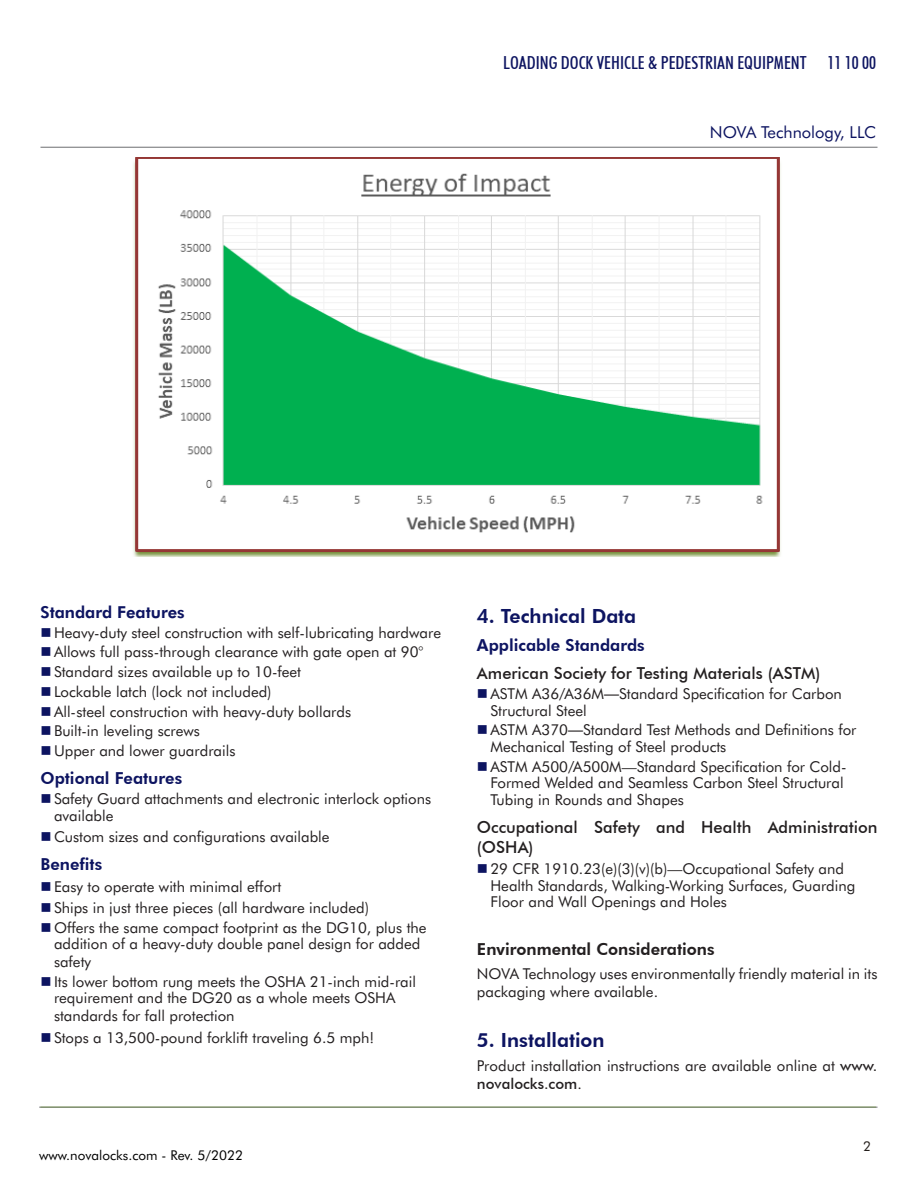
<style>
.page{position:relative;width:918px;height:1188px;background:#fff}
.page>*{position:absolute;margin:0;border:0;box-sizing:border-box;transform-origin:0 0}
._06_Square_Bullet{font:800 19.5px "Futura BT";color:#0d1461}
._01_Ten-Part_Header{font:800 19.5px "Futura BT";color:#0d1461}
.t1{font:500 condensed 18px "Futura BT";color:#0d1461}
._03_Subhead{font:500 16.5px/19.8px "Futura BT";color:#231f20}
._02_Subhead{font:800 16.5px "Futura BT";color:#0d1461}
._03_Subhead-2{font:800 16.5px "Futura BT";color:#231f20}
.t2{font:16.5px "Futura BT";color:#0d1461}
._06_Square_Bullet-2{font:700 16.5px "Futura BT";color:#0d1461}
._05_Body_Copy_01{font:15px/16.5px "Futura BT";color:#231f20}
.t3{font:13.5px "Futura BT";color:#000}
.t4{font:13.5px "Futura BT";color:#241e1b}
.s1{font-family:"Arial"}
.s2{font-weight:500}
</style>
<div class="page">
<hr style="left:40px;top:147px;width:838px;height:1px;background:#6c6d70">
<hr style="left:39px;top:1107px;width:838px;height:1px;background:#6c6d70">
<img style="left:133px;top:158px;width:648px;height:399px">
<p class="t1" style="left:503px;top:52px;width:374px">LOADING DOCK VEHICLE &amp; PEDESTRIAN EQUIPMENT 11 10 00</p>
<p class="t2" style="left:710px;top:121px;width:168px">NOVA Technology, LLC</p>
<p class="_06_Square_Bullet-2" style="left:40px;top:600px;width:146px">Standard Features</p>
<p class="_05_Body_Copy_01" style="left:54px;top:623px;width:389px">Heavy-duty steel construction with self-lubricating hardware</p>
<p class="_05_Body_Copy_01" style="left:54px;top:643px;width:371px">Allows full pass-through clearance with gate open at 90°</p>
<p class="_05_Body_Copy_01" style="left:54px;top:663px;width:249px">Standard sizes available up to 10-feet</p>
<p class="_05_Body_Copy_01" style="left:54px;top:683px;width:219px">Lockable latch (lock not included)</p>
<p class="_05_Body_Copy_01" style="left:54px;top:702px;width:299px">All-steel construction with heavy-duty bollards</p>
<p class="_05_Body_Copy_01" style="left:54px;top:722px;width:148px">Built-in leveling screws</p>
<p class="_05_Body_Copy_01" style="left:54px;top:742px;width:183px">Upper and lower guardrails</p>
<p class="_02_Subhead" style="left:40px;top:769px;width:143px">Optional Features</p>
<p class="_05_Body_Copy_01" style="left:54px;top:790px;width:379px">Safety Guard attachments and electronic interlock options available</p>
<p class="_05_Body_Copy_01" style="left:54px;top:828px;width:277px">Custom sizes and configurations available</p>
<p class="_02_Subhead" style="left:40px;top:854px;width:63px">Benefits</p>
<p class="_05_Body_Copy_01" style="left:54px;top:877px;width:229px">Easy to operate with minimal effort</p>
<p class="_05_Body_Copy_01" style="left:54px;top:899px;width:317px">Ships in just three pieces (all hardware included)</p>
<p class="_05_Body_Copy_01" style="left:54px;top:918px;width:374px">Offers the same compact footprint as the DG10, plus the addition of a heavy-duty double panel design for added</p>
<p class="_05_Body_Copy_01" style="left:54px;top:953px;width:39px">safety</p>
<p class="_05_Body_Copy_01" style="left:54px;top:973px;width:364px">Its lower bottom rung meets the OSHA 21-inch mid-rail requirement and the DG20 as a whole meets OSHA</p>
<p class="_05_Body_Copy_01" style="left:54px;top:1007px;width:182px">standards for fall protection</p>
<p class="_05_Body_Copy_01" style="left:54px;top:1028px;width:322px">Stops a 13,500-pound forklift traveling 6.5 mph!</p>
<p class="t3" style="left:39px;top:1146px;width:205px">www.novalocks.com - Rev. 5/2022</p>
<p class="_06_Square_Bullet" style="left:477px;top:604px;width:161px">4. Technical Data</p>
<p class="_02_Subhead" style="left:477px;top:635px;width:169px">Applicable Standards</p>
<p class="_03_Subhead" style="left:477px;top:664px;width:345px">American Society for Testing Materials (ASTM)</p>
<p class="_05_Body_Copy_01" style="left:490px;top:685px;width:353px">ASTM A36/A36M<span class="s1">—</span>Standard Specification for Carbon<br>Structural Steel</p>
<p class="_05_Body_Copy_01" style="left:490px;top:721px;width:367px">ASTM A370<span class="s1">—</span>Standard Test Methods and Definitions for<br>Mechanical Testing of Steel products</p>
<p class="_05_Body_Copy_01" style="left:490px;top:758px;width:358px">ASTM A500/A500M—Standard Specification for Cold-<br>Formed Welded and Seamless Carbon Steel Structural<br>Tubing in Rounds and Shapes</p>
<p class="_03_Subhead" style="left:477px;top:817px;width:402px">Occupational Safety and Health Administration (OSHA)</p>
<p class="_05_Body_Copy_01" style="left:490px;top:860px;width:366px">29 CFR 1910.23(e)(3)(v)(b)—Occupational Safety and<br>Health Standards, Walking-Working Surfaces, Guarding<br>Floor and Wall Openings and Holes</p>
<p class="_03_Subhead-2" style="left:477px;top:939px;width:239px">Environmental Considerations</p>
<p class="_05_Body_Copy_01" style="left:477px;top:964px;width:402px;line-height:18px">NOVA Technology uses environmentally friendly material in its packaging where available.</p>
<p class="_01_Ten-Part_Header" style="left:477px;top:1028px;width:129px">5. Installation</p>
<p class="_05_Body_Copy_01" style="left:477px;top:1056px;width:402px;line-height:18px">Product installation instructions are available online at <span class="s2">www. novalocks.com</span>.</p>
<p class="t4" style="left:863px;top:1137px;width:9px">2</p>
</div>
